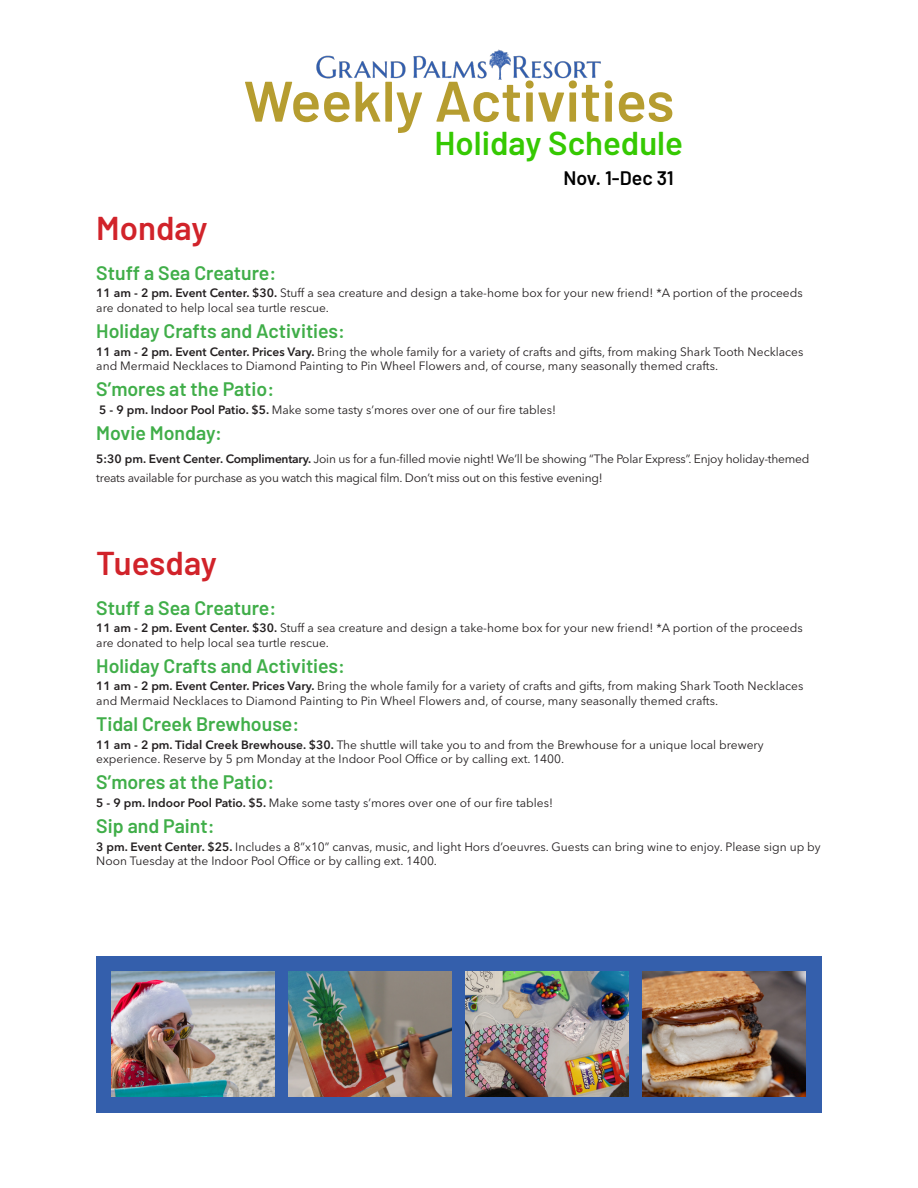
<style>
.page{position:relative;width:918px;height:1188px;background:#fff}
.page>*{position:absolute;margin:0;border:0;box-sizing:border-box;transform-origin:0 0}
.t1{font:600 57px "Barlow";color:#b69d30}
.Day{font:600 33px "Barlow";color:#35c902}
.Day-2{font:600 33px "Barlow";color:#d1232a}
.Activity{font:600 19.5px "Barlow";color:#40ae49}
.Activity-2{font:600 19.5px "Barlow";color:#000}
.Time_location{font:12px/14.4px "Avenir Next LT Pro";color:#231f20}
.Time_location-2{font:12px/19.5px "Avenir Next LT Pro";letter-spacing:-.02em;color:#231f20}
.s1{font-weight:600}
</style>
<div class="page">
<div style="left:96px;top:956px;width:726px;height:156px;background:#345fac"></div>
<img style="left:112px;top:971px;width:163px;height:126px">
<img style="left:289px;top:971px;width:163px;height:126px">
<img style="left:466px;top:971px;width:163px;height:126px">
<img style="left:643px;top:971px;width:163px;height:126px">
<img style="left:316px;top:49px;width:285px;height:31px">
<p class="t1" style="left:244px;top:59px;width:432px">Weekly Activities</p>
<p class="Activity-2" style="left:563px;top:163px;width:112px">Nov. 1-Dec 31</p>
<p class="Day" style="left:434px;top:119px;width:250px">Holiday Schedule</p>
<p class="Day-2" style="left:96px;top:204px;width:113px">Monday</p>
<p class="Activity" style="left:96px;top:259px;width:181px">Stuff a Sea Creature:</p>
<p class="Time_location" style="left:96px;top:286px;width:708px"><span class="s1">11 am - 2 pm. Event Center. $30.</span> Stuff a sea creature and design a take-home box for your new friend! *A portion of the proceeds are donated to help local sea turtle rescue.</p>
<p class="Activity" style="left:96px;top:317px;width:250px">Holiday Crafts and Activities:</p>
<p class="Time_location" style="left:96px;top:344px;width:709px"><span class="s1">11 am - 2 pm. Event Center. Prices Vary.</span> Bring the whole family for a variety of crafts and gifts, from making Shark Tooth Necklaces and Mermaid Necklaces to Diamond Painting to Pin Wheel Flowers and, of course, many seasonally themed crafts.</p>
<p class="Activity" style="left:96px;top:375px;width:180px">S’mores at the Patio:</p>
<p class="Time_location" style="left:99px;top:402px;width:458px"><span class="s1">5 - 9 pm. Indoor Pool Patio. $5.</span> Make some tasty s’mores over one of our fire tables!</p>
<p class="Activity" style="left:96px;top:419px;width:127px">Movie Monday:</p>
<p class="Time_location-2" style="left:96px;top:449px;width:715px"><span class="s1">5:30 pm. Event Center. Complimentary.</span> Join us for a fun-filled movie night! We’ll be showing “The Polar Express”. Enjoy holiday-themed treats available for purchase as you watch this magical film. Don’t miss out on this festive evening!</p>
<p class="Day-2" style="left:96px;top:539px;width:122px">Tuesday</p>
<p class="Activity" style="left:96px;top:593px;width:181px">Stuff a Sea Creature:</p>
<p class="Time_location" style="left:96px;top:621px;width:708px"><span class="s1">11 am - 2 pm. Event Center. $30.</span> Stuff a sea creature and design a take-home box for your new friend! *A portion of the proceeds are donated to help local sea turtle rescue.</p>
<p class="Activity" style="left:96px;top:652px;width:250px">Holiday Crafts and Activities:</p>
<p class="Time_location" style="left:96px;top:679px;width:709px"><span class="s1">11 am - 2 pm. Event Center. Prices Vary.</span> Bring the whole family for a variety of crafts and gifts, from making Shark Tooth Necklaces and Mermaid Necklaces to Diamond Painting to Pin Wheel Flowers and, of course, many seasonally themed crafts.</p>
<p class="Activity" style="left:96px;top:710px;width:205px">Tidal Creek Brewhouse:</p>
<p class="Time_location" style="left:96px;top:737px;width:669px"><span class="s1">11 am - 2 pm. Tidal Creek Brewhouse. $30.</span> The shuttle will take you to and from the Brewhouse for a unique local brewery experience. Reserve by 5 pm Monday at the Indoor Pool Office or by calling ext. 1400.</p>
<p class="Activity" style="left:96px;top:768px;width:180px">S’mores at the Patio:</p>
<p class="Time_location" style="left:96px;top:795px;width:458px"><span class="s1">5 - 9 pm. Indoor Pool Patio. $5.</span> Make some tasty s’mores over one of our fire tables!</p>
<p class="Activity" style="left:96px;top:812px;width:120px">Sip and Paint:</p>
<p class="Time_location" style="left:96px;top:839px;width:726px"><span class="s1">3 pm. Event Center. $25.</span> Includes a 8”x10” canvas, music, and light Hors d’oeuvres. Guests can bring wine to enjoy. Please sign up by<br>Noon Tuesday at the Indoor Pool Office or by calling ext. 1400.</p>
</div>
